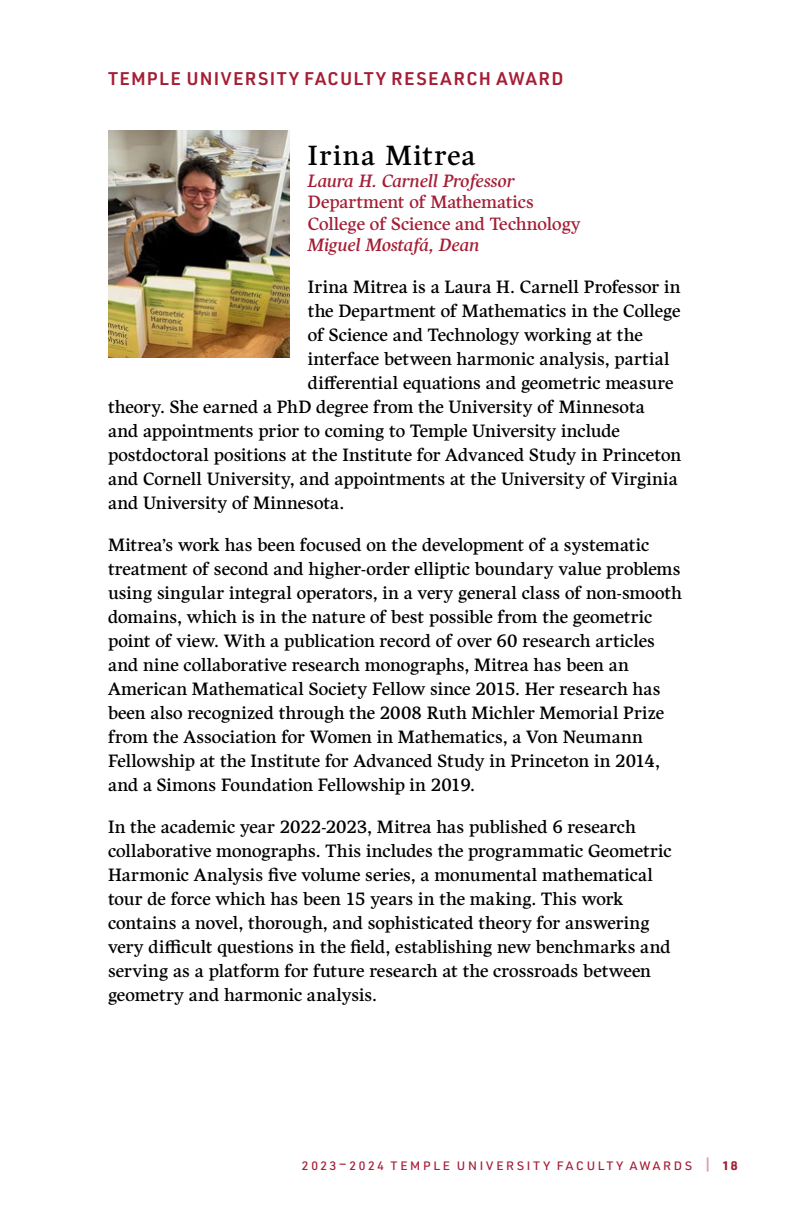
<style>
.page{position:relative;width:792px;height:1224px;background:#fff}
.page>*{position:absolute;margin:0;border:0;box-sizing:border-box;transform-origin:0 0}
.t1{font:28px "Harfang";letter-spacing:.05em;color:#000}
.t2{font:18px/24px "Harfang";color:#000}
.t3{font:18px/21.6px "Harfang";color:#a41e35}
.t4{font:italic 18px "Harfang";letter-spacing:-.005em;color:#a41e35}
.t5{font:600 18px "URWDIN";letter-spacing:.075em;color:#a41e35}
.t6{font:16px "URWDIN";letter-spacing:.145em;color:#a41e35}
.s1{font-weight:600;color:#d9a0aa}
.s2{font-weight:600}
</style>
<div class="page">
<img style="left:108px;top:130px;width:182px;height:227px">
<p class="t5" style="left:108px;top:66px;width:457px">TEMPLE UNIVERSITY FACULTY RESEARCH AWARD</p>
<h1 class="t1" style="left:308px;top:139px;width:169px">Irina Mitrea</h1>
<p class="t4" style="left:308px;top:170px;width:208px">Laura H. Carnell Professor</p>
<p class="t3" style="left:308px;top:191px;width:274px">Department of Mathematics<br>College of Science and Technology</p>
<p class="t4" style="left:308px;top:234px;width:173px">Miguel Mostafá, Dean</p>
<p class="t2" style="left:308px;top:275px;width:374px">Irina Mitrea is a Laura H. Carnell Professor in</p>
<p class="t2" style="left:308px;top:299px;width:374px">the Department of Mathematics in the College</p>
<p class="t2" style="left:308px;top:323px;width:336px">of Science and Technology working at the</p>
<p class="t2" style="left:308px;top:347px;width:363px">interface between harmonic analysis, partial</p>
<p class="t2" style="left:308px;top:371px;width:367px">differential equations and geometric measure</p>
<p class="t2" style="left:108px;top:395px;width:538px">theory. She earned a PhD degree from the University of Minnesota</p>
<p class="t2" style="left:108px;top:419px;width:513px">and appointments prior to coming to Temple University include</p>
<p class="t2" style="left:108px;top:443px;width:575px">postdoctoral positions at the Institute for Advanced Study in Princeton</p>
<p class="t2" style="left:108px;top:467px;width:571px">and Cornell University, and appointments at the University of Virginia</p>
<p class="t2" style="left:108px;top:491px;width:238px">and University of Minnesota.</p>
<p class="t2" style="left:108px;top:533px;width:576px">Mitrea’s work has been focused on the development of a systematic treatment of second and higher-order elliptic boundary value problems using singular integral operators, in a very general class of non-smooth domains, which is in the nature of best possible from the geometric point of view. With a publication record of over 60 research articles and nine collaborative research monographs, Mitrea has been an American Mathematical Society Fellow since 2015. Her research has been also recognized through the 2008 Ruth Michler Memorial Prize from the Association for Women in Mathematics, a Von Neumann Fellowship at the Institute for Advanced Study in Princeton in 2014, and a Simons Foundation Fellowship in 2019.</p>
<p class="t2" style="left:108px;top:815px;width:565px">In the academic year 2022-2023, Mitrea has published 6 research collaborative monographs. This includes the programmatic Geometric Harmonic Analysis five volume series, a monumental mathematical tour de force which has been 15 years in the making. This work contains a novel, thorough, and sophisticated theory for answering very difficult questions in the field, establishing new benchmarks and serving as a platform for future research at the crossroads between geometry and harmonic analysis.</p>
<p class="t6" style="left:302px;top:1153px;width:437px">2023–2024 TEMPLE UNIVERSITY FACULTY AWARDS <span class="s1">|</span> <span class="s2">18</span></p>
</div>
